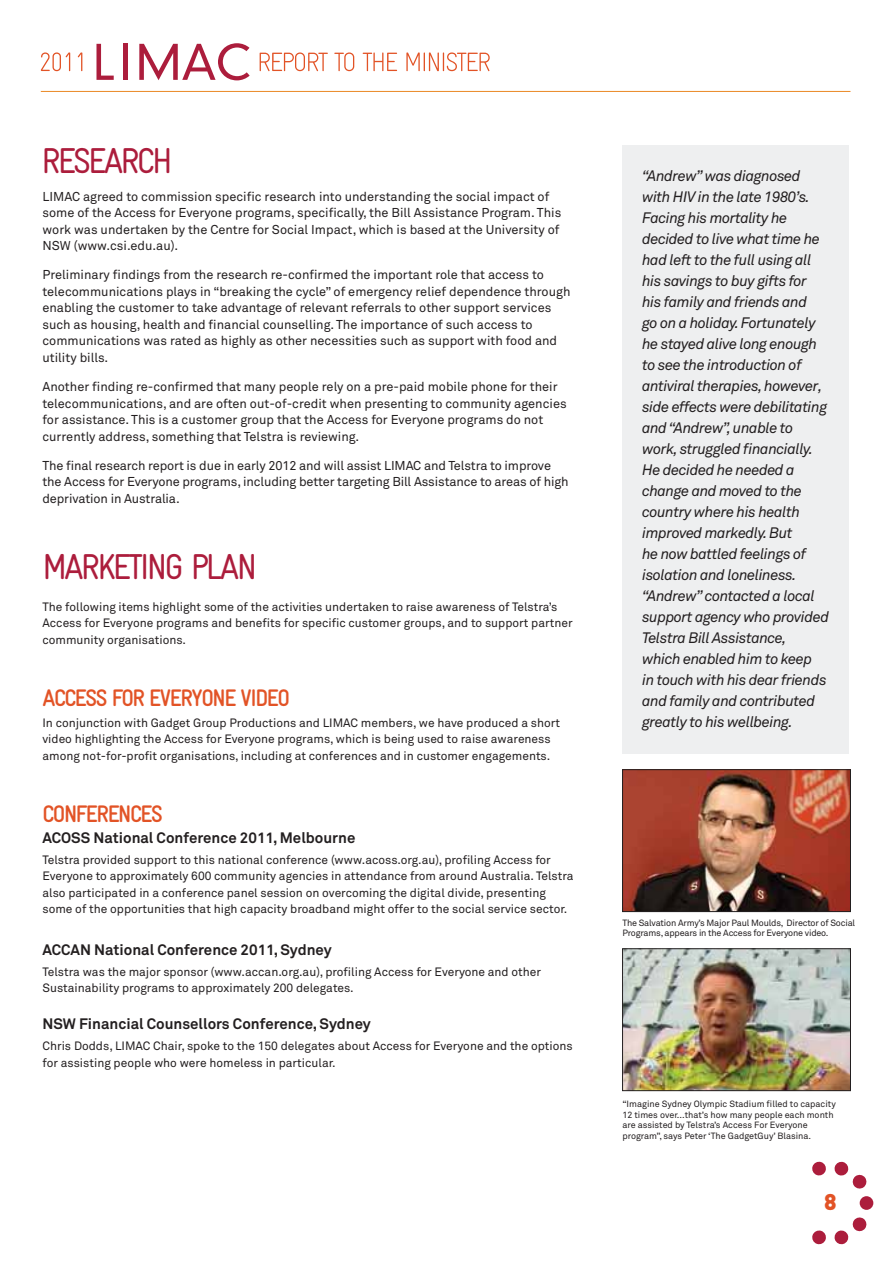
<style>
.page{position:relative;width:893px;height:1263px;background:#fff}
.page>*{position:absolute;margin:0;border:0;box-sizing:border-box;transform-origin:0 0}
.t1{font:condensed 36px "Gravur";letter-spacing:-.08em;color:#ac1d3c}
.t2{font:700 condensed 24px "Gravur";letter-spacing:-.06em;color:#e25326}
.t3{font:900 22.5px "DIN";color:#e25326}
.t4{font:italic 15px/21px "Akkurat";letter-spacing:-.03em;color:#231f20}
.t5{font:700 15px "Akkurat";color:#231f20}
.t6{font:12.75px/16.5px "Akkurat";color:#231f20}
.t7{font:12px/16.5px "Akkurat";color:#231f20}
.t8{font:9px/10.5px "Akkurat";color:#231f20}
.t9{font:9px/10.5px "Akkurat";letter-spacing:-.02em;color:#231f20}
</style>
<div class="page">
<svg style="left:812px;top:1230px;width:14px;height:15px"></svg>
<svg style="left:834px;top:1217px;width:33px;height:28px"></svg>
<div style="left:860px;top:1196px;width:13px;height:14px;background:#ac1d3c;border-radius:50%"></div>
<svg style="left:834px;top:1161px;width:33px;height:28px"></svg>
<svg style="left:812px;top:1161px;width:14px;height:15px"></svg>
<svg style="left:96px;top:44px;width:18px;height:36px"></svg>
<div style="left:123px;top:44px;width:5px;height:36px;background:#ac1d3c"></div>
<svg style="left:139px;top:43px;width:111px;height:37px"></svg>
<svg style="left:41px;top:52px;width:41px;height:19px"></svg>
<svg style="left:260px;top:52px;width:230px;height:19px"></svg>
<hr style="left:41px;top:91px;width:809px;height:1px;background:#ea8824">
<div style="left:622px;top:145px;width:227px;height:609px;background:#eeeff0"></div>
<img style="left:624px;top:771px;width:225px;height:139px">
<div style="left:622px;top:769px;width:229px;height:143px;border:1px solid #231f20"></div>
<img style="left:624px;top:951px;width:225px;height:138px">
<div style="left:622px;top:949px;width:229px;height:142px;border:1px solid #231f20"></div>
<h1 class="t1" style="left:41px;top:139px;width:133px">RESEARCH</h1>
<p class="t6" style="left:42px;top:189px;width:520px">LIMAC agreed to commission specific research into understanding the social impact of some of the Access for Everyone programs, specifically, the Bill Assistance Program. This work was undertaken by the Centre for Social Impact, which is based at the University of NSW (www.csi.edu.au).</p>
<p class="t6" style="left:42px;top:268px;width:529px">Preliminary findings from the research re-confirmed the important role that access to telecommunications plays in “breaking the cycle” of emergency relief dependence through enabling the customer to take advantage of relevant referrals to other support services such as housing, health and financial counselling. The importance of such access to communications was rated as highly as other necessities such as support with food and utility bills.</p>
<p class="t6" style="left:42px;top:380px;width:526px">Another finding re-confirmed that many people rely on a pre-paid mobile phone for their telecommunications, and are often out-of-credit when presenting to community agencies for assistance. This is a customer group that the Access for Everyone programs do not currently address, something that Telstra is reviewing.</p>
<p class="t6" style="left:42px;top:459px;width:528px">The final research report is due in early 2012 and will assist LIMAC and Telstra to improve the Access for Everyone programs, including better targeting Bill Assistance to areas of high deprivation in Australia.</p>
<h1 class="t1" style="left:42px;top:545px;width:216px">MARKETING PLAN</h1>
<p class="t7" style="left:42px;top:599px;width:532px">The following items highlight some of the activities undertaken to raise awareness of Telstra’s<br>Access for Everyone programs and benefits for specific customer groups, and to support partner community organisations.</p>
<h2 class="t2" style="left:42px;top:684px;width:249px">ACCESS FOR EVERYONE VIDEO</h2>
<p class="t7" style="left:42px;top:716px;width:519px">In conjunction with Gadget Group Productions and LIMAC members, we have produced a short video highlighting the Access for Everyone programs, which is being used to raise awareness among not-for-profit organisations, including at conferences and in customer engagements.</p>
<h2 class="t2" style="left:42px;top:800px;width:122px">CONFERENCES</h2>
<p class="t5" style="left:42px;top:832px;width:314px">ACOSS National Conference 2011, Melbourne</p>
<p class="t7" style="left:42px;top:853px;width:532px">Telstra provided support to this national conference (www.acoss.org.au), profiling Access for Everyone to approximately 600 community agencies in attendance from around Australia. Telstra also participated in a conference panel session on overcoming the digital divide, presenting some of the opportunities that high capacity broadband might offer to the social service sector.</p>
<p class="t5" style="left:42px;top:944px;width:291px">ACCAN National Conference 2011, Sydney</p>
<p class="t7" style="left:42px;top:964px;width:500px">Telstra was the major sponsor (www.accan.org.au), profiling Access for Everyone and other<br>Sustainability programs to approximately 200 delegates.</p>
<p class="t5" style="left:42px;top:1019px;width:330px">NSW Financial Counsellors Conference, Sydney</p>
<p class="t7" style="left:42px;top:1039px;width:532px">Chris Dodds, LIMAC Chair, spoke to the 150 delegates about Access for Everyone and the options for assisting people who were homeless in particular.</p>
<p class="t4" style="left:642px;top:167px;width:189px">“Andrew” was diagnosed with HIV in the late 1980’s.<br>Facing his mortality he decided to live what time he had left to the full using all his savings to buy gifts for his family and friends and<br>go on a holiday. Fortunately he stayed alive long enough to see the introduction of antiviral therapies, however, side effects were debilitating and “Andrew”, unable to work, struggled financially.<br>He decided he needed a change and moved to the country where his health improved markedly. But<br>he now battled feelings of isolation and loneliness. “Andrew” contacted a local support agency who provided<br>Telstra Bill Assistance,<br>which enabled him to keep<br>in touch with his dear friends and family and contributed greatly to his wellbeing.</p>
<p class="t9" style="left:622px;top:918px;width:234px">The Salvation Army’s Major Paul Moulds, Director of Social<br>Programs, appears in the Access for Everyone video.</p>
<p class="t8" style="left:622px;top:1100px;width:215px">“Imagine Sydney Olympic Stadium filled to capacity 12 times over...that’s how many people each month are assisted by Telstra’s Access For Everyone program”, says Peter ‘The GadgetGuy’ Blasina.</p>
<h3 class="t3" style="left:824px;top:1187px;width:14px">8</h3>
</div>
